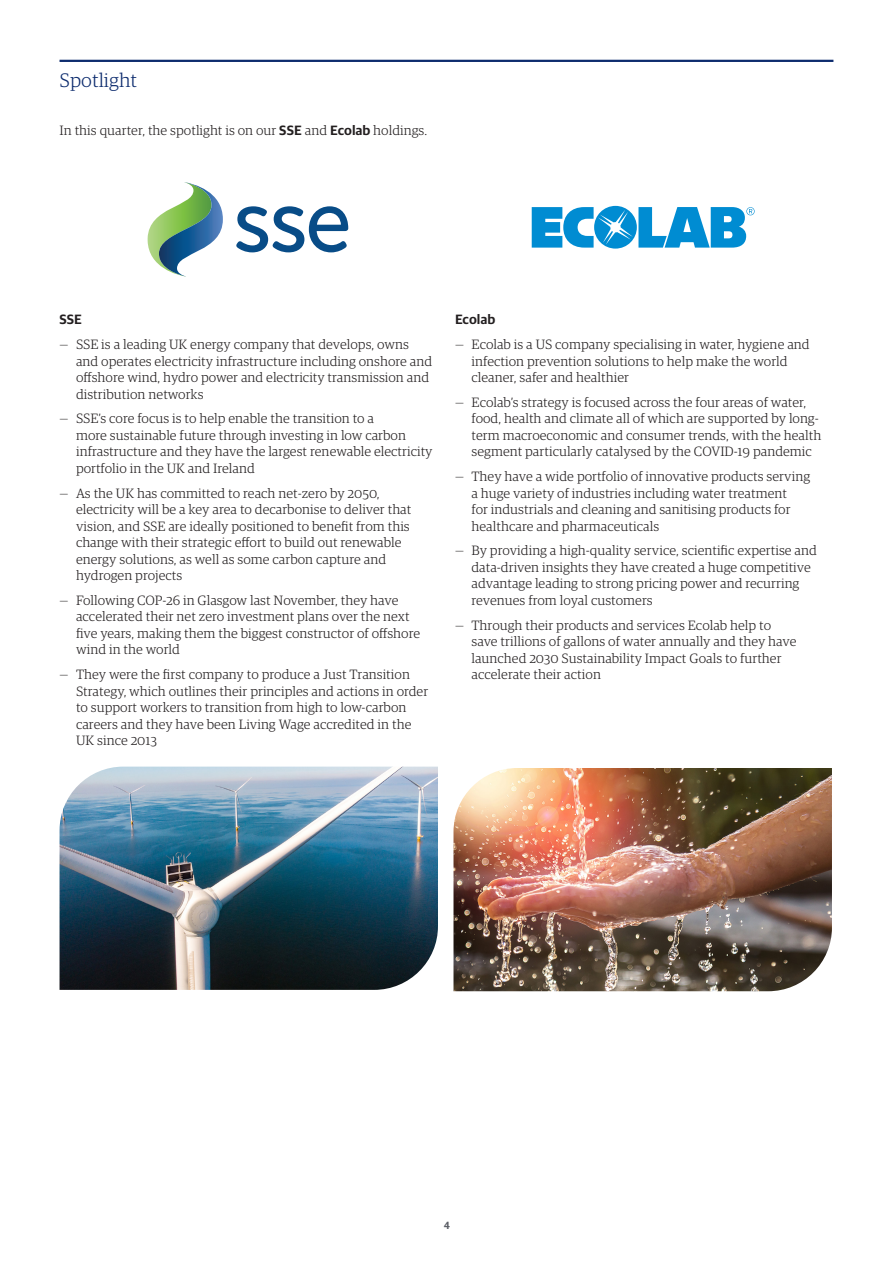
<style>
.page{position:relative;width:893px;height:1263px;background:#fff}
.page>*{position:absolute;margin:0;border:0;box-sizing:border-box;transform-origin:0 0}
.Part_headings{font:300 19.5px "Guardian RTB Egyp";color:#0d2c6e}
.Body_text_9_11{font:300 13.5px/16.5px "Guardian RTB Egyp";color:#231f20}
.Fund_commentary{font:300 13.5px "Guardian RTB Egyp";color:#231f20}
.Body_text_heading_bl{font:600 13.5px "Guardian RTB Sans";color:#231f20}
.t1{font:600 10.5px "Guardian RTB Sans";color:#5d6067}
.s1{font-family:"Guardian RTB Sans";font-weight:600}
</style>
<div class="page">
<hr style="left:60px;top:60px;width:773px;height:2px;background:#0d2c6e">
<img style="left:453px;top:768px;width:379px;height:223px">
<img style="left:60px;top:767px;width:378px;height:223px">
<svg style="left:148px;top:182px;width:75px;height:95px"></svg>
<svg style="left:236px;top:206px;width:112px;height:46px"></svg>
<svg style="left:532px;top:206px;width:223px;height:43px"></svg>
<p class="Part_headings" style="left:60px;top:68px;width:79px">Spotlight</p>
<p class="Fund_commentary" style="left:60px;top:121px;width:369px">In this quarter, the spotlight is on our <span class="s1">SSE</span> and <span class="s1">Ecolab</span> holdings.</p>
<p class="Body_text_heading_bl" style="left:60px;top:310px;width:24px">SSE</p>
<p class="Body_text_9_11" style="left:76px;top:335px;width:358px;text-indent:-16px">— SSE is a leading UK energy company that develops, owns and operates electricity infrastructure including onshore and offshore wind, hydro power and electricity transmission and distribution networks</p>
<p class="Body_text_9_11" style="left:76px;top:410px;width:358px;text-indent:-16px">— SSE’s core focus is to help enable the transition to a<br>more sustainable future through investing in low carbon infrastructure and they have the largest renewable electricity portfolio in the UK and Ireland</p>
<p class="Body_text_9_11" style="left:76px;top:484px;width:337px;text-indent:-16px">— As the UK has committed to reach net-zero by 2050, electricity will be a key area to decarbonise to deliver that vision, and SSE are ideally positioned to benefit from this change with their strategic effort to build out renewable energy solutions, as well as some carbon capture and hydrogen projects</p>
<p class="Body_text_9_11" style="left:76px;top:591px;width:346px;text-indent:-16px">— Following COP-26 in Glasgow last November, they have accelerated their net zero investment plans over the next five years, making them the biggest constructor of offshore wind in the world</p>
<p class="Body_text_9_11" style="left:76px;top:665px;width:354px;text-indent:-16px">— They were the first company to produce a Just Transition Strategy, which outlines their principles and actions in order to support workers to transition from high to low-carbon careers and they have been Living Wage accredited in the UK since 2013</p>
<p class="Body_text_heading_bl" style="left:455px;top:310px;width:42px">Ecolab</p>
<p class="Body_text_9_11" style="left:471px;top:335px;width:340px;text-indent:-16px">— Ecolab is a US company specialising in water, hygiene and infection prevention solutions to help make the world cleaner, safer and healthier</p>
<p class="Body_text_9_11" style="left:471px;top:393px;width:351px;text-indent:-16px">— Ecolab’s strategy is focused across the four areas of water, food, health and climate all of which are supported by long&shy;term macroeconomic and consumer trends, with the health segment particularly catalysed by the COVID-19 pandemic</p>
<p class="Body_text_9_11" style="left:471px;top:467px;width:340px;text-indent:-16px">— They have a wide portfolio of innovative products serving a huge variety of industries including water treatment<br>for industrials and cleaning and sanitising products for healthcare and pharmaceuticals</p>
<p class="Body_text_9_11" style="left:471px;top:542px;width:347px;text-indent:-16px">— By providing a high-quality service, scientific expertise and data-driven insights they have created a huge competitive advantage leading to strong pricing power and recurring revenues from loyal customers</p>
<p class="Body_text_9_11" style="left:471px;top:616px;width:327px;text-indent:-16px">— Through their products and services Ecolab help to save trillions of gallons of water annually and they have launched 2030 Sustainability Impact Goals to further accelerate their action</p>
<p class="t1" style="left:444px;top:1218px;width:8px">4</p>
</div>
